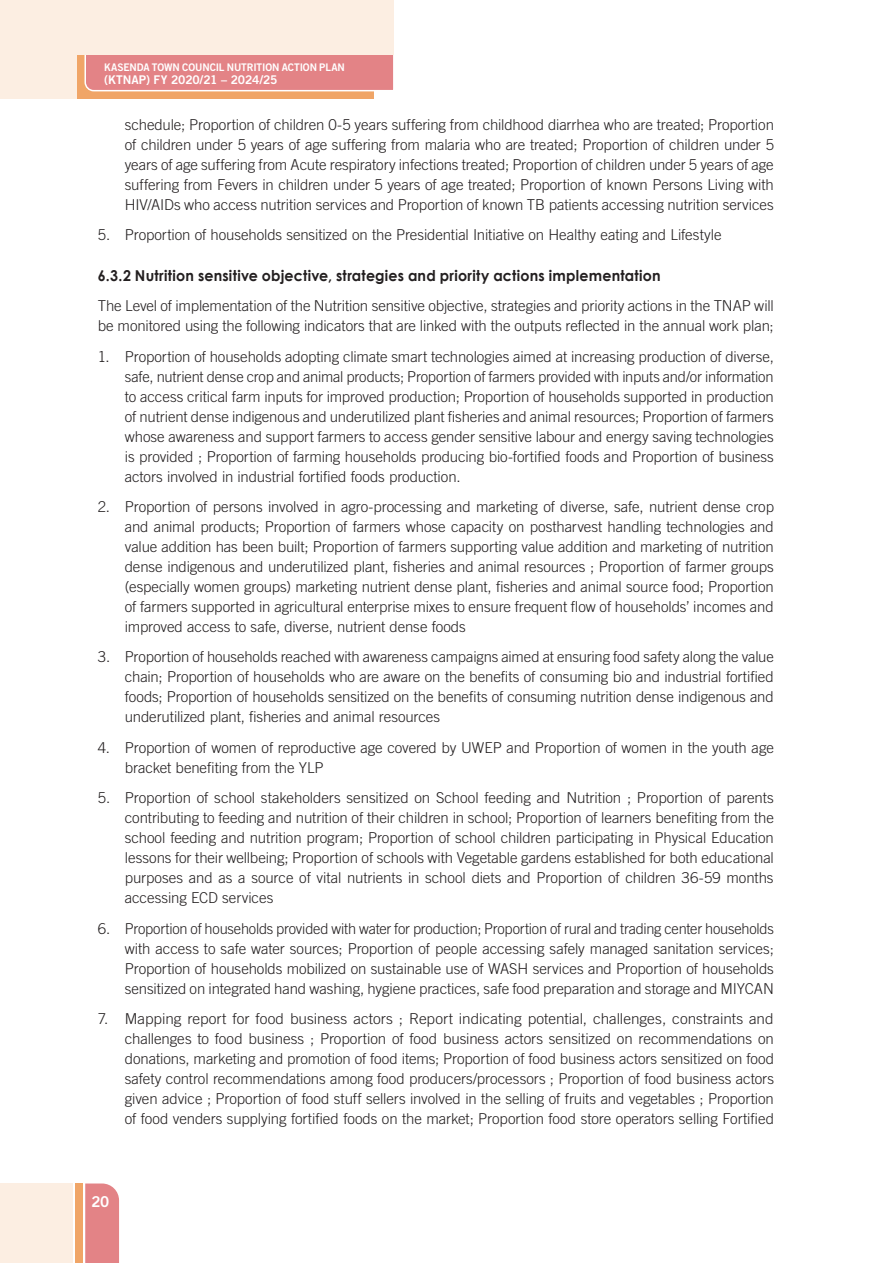
<style>
.page{position:relative;width:893px;height:1263px;background:#fff}
.page>*{position:absolute;margin:0;border:0;box-sizing:border-box;transform-origin:0 0}
.BDY{font:300 15px/20px "Trade Gothic LT Std";letter-spacing:-.005em;color:#231f20;text-align:justify}
.t1{font:700 15px "Century Gothic";letter-spacing:.015em;color:#231f20;scale:.95 1}
.t2{font:15px "Trade Gothic LT Std Bd 2";color:#fff}
.t3{font:12px "Trade Gothic LT Std Bd 2";letter-spacing:-.01em;color:#fff}
.t4{font:10.5px "Trade Gothic LT Std Bd 2";letter-spacing:-.01em;color:#fff}
</style>
<div class="page">
<div style="left:0;top:0;width:271px;height:98px;background:#fceee2"></div>
<div style="left:0;top:1183px;width:73px;height:80px;background:#fceee2"></div>
<div style="left:78px;top:0;width:296px;height:98px;background:#f0a567"></div>
<div style="left:75px;top:1183px;width:8px;height:80px;background:#f0a567"></div>
<div style="left:84px;top:55px;width:310px;height:37px;background:#e38386"></div>
<div style="left:85px;top:1183px;width:34px;height:80px;background:#e38386"></div>
<div style="left:0;top:0;width:394px;height:55px;background:#fceee2"></div>
<p class="t4" style="left:104px;top:61px;width:242px">KASENDA TOWN COUNCIL NUTRITION ACTION PLAN</p>
<p class="t3" style="left:104px;top:73px;width:175px">(KTNAP) FY 2020/21 – 2024/25</p>
<p class="BDY" style="left:125px;top:114px;width:651px">schedule; Proportion of children 0-5 years suffering from childhood diarrhea who are treated; Proportion of children under 5 years of age suffering from malaria who are treated; Proportion of children under 5 years of age suffering from Acute respiratory infections treated; Proportion of children under 5 years of age suffering from Fevers in children under 5 years of age treated; Proportion of known Persons Living with HIV/AIDs who access nutrition services and Proportion of known TB patients accessing nutrition services</p>
<p class="BDY" style="left:98px;top:225px;width:625px">5. Proportion of households sensitized on the Presidential Initiative on Healthy eating and Lifestyle</p>
<h2 class="t1" style="left:98px;top:264px;width:594px">6.3.2 Nutrition sensitive objective, strategies and priority actions implementation</h2>
<p class="BDY" style="left:98px;top:296px;width:677px">The Level of implementation of the Nutrition sensitive objective, strategies and priority actions in the TNAP will be monitored using the following indicators that are linked with the outputs reflected in the annual work plan;</p>
<p class="BDY" style="left:125px;top:346px;width:651px;text-indent:-27px">1. Proportion of households adopting climate smart technologies aimed at increasing production of diverse, safe, nutrient dense crop and animal products; Proportion of farmers provided with inputs and/or information to access critical farm inputs for improved production; Proportion of households supported in production of nutrient dense indigenous and underutilized plant fisheries and animal resources; Proportion of farmers whose awareness and support farmers to access gender sensitive labour and energy saving technologies is provided ; Proportion of farming households producing bio-fortified foods and Proportion of business actors involved in industrial fortified foods production.</p>
<p class="BDY" style="left:125px;top:497px;width:651px;text-indent:-27px">2. Proportion of persons involved in agro-processing and marketing of diverse, safe, nutrient dense crop and animal products; Proportion of farmers whose capacity on postharvest handling technologies and value addition has been built; Proportion of farmers supporting value addition and marketing of nutrition dense indigenous and underutilized plant, fisheries and animal resources ; Proportion of farmer groups (especially women groups) marketing nutrient dense plant, fisheries and animal source food; Proportion of farmers supported in agricultural enterprise mixes to ensure frequent flow of households’ incomes and improved access to safe, diverse, nutrient dense foods</p>
<p class="BDY" style="left:125px;top:647px;width:651px;text-indent:-27px">3. Proportion of households reached with awareness campaigns aimed at ensuring food safety along the value chain; Proportion of households who are aware on the benefits of consuming bio and industrial fortified foods; Proportion of households sensitized on the benefits of consuming nutrition dense indigenous and underutilized plant, fisheries and animal resources</p>
<p class="BDY" style="left:125px;top:737px;width:651px;text-indent:-27px">4. Proportion of women of reproductive age covered by UWEP and Proportion of women in the youth age bracket benefiting from the YLP</p>
<p class="BDY" style="left:125px;top:788px;width:651px;text-indent:-27px">5. Proportion of school stakeholders sensitized on School feeding and Nutrition ; Proportion of parents contributing to feeding and nutrition of their children in school; Proportion of learners benefiting from the school feeding and nutrition program; Proportion of school children participating in Physical Education lessons for their wellbeing; Proportion of schools with Vegetable gardens established for both educational purposes and as a source of vital nutrients in school diets and Proportion of children 36-59 months accessing ECD services</p>
<p class="BDY" style="left:125px;top:918px;width:651px;text-indent:-27px">6. Proportion of households provided with water for production; Proportion of rural and trading center households with access to safe water sources; Proportion of people accessing safely managed sanitation services; Proportion of households mobilized on sustainable use of WASH services and Proportion of households sensitized on integrated hand washing, hygiene practices, safe food preparation and storage and MIYCAN</p>
<p class="BDY" style="left:125px;top:1009px;width:651px;text-indent:-27px">7. Mapping report for food business actors ; Report indicating potential, challenges, constraints and challenges to food business ; Proportion of food business actors sensitized on recommendations on donations, marketing and promotion of food items; Proportion of food business actors sensitized on food safety control recommendations among food producers/processors ; Proportion of food business actors given advice ; Proportion of food stuff sellers involved in the selling of fruits and vegetables ; Proportion of food venders supplying fortified foods on the market; Proportion food store operators selling Fortified</p>
<p class="t2" style="left:91px;top:1192px;width:20px">20</p>
</div>
